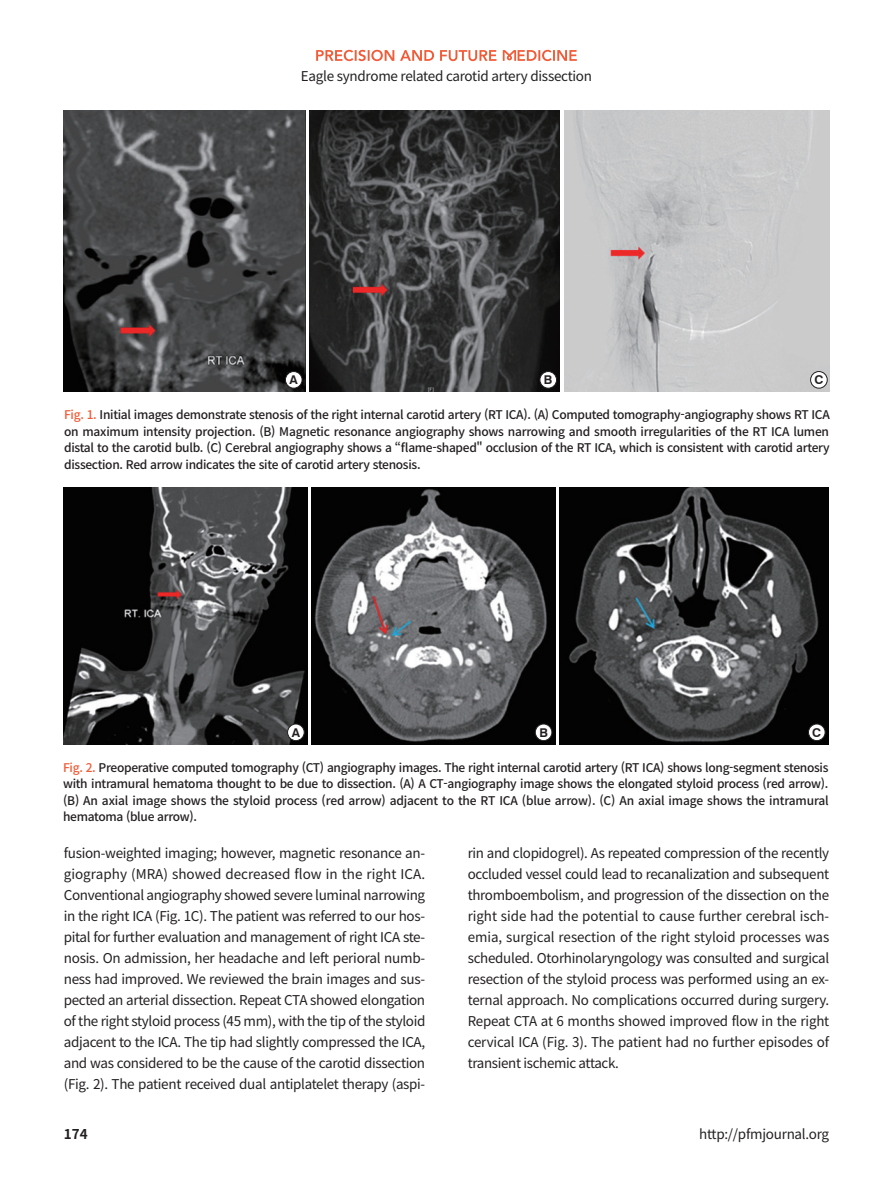
<style>
.page{position:relative;width:893px;height:1191px;background:#fff}
.page>*{position:absolute;margin:0;border:0;box-sizing:border-box;transform-origin:0 0}
.t1{font:13.5px/21px "Noto Sans CJ Kkr";letter-spacing:-.025em;color:#231f20;text-align:justify}
.t2{font:700 13.5px "Noto Sans CJ Kkr";color:#231f20}
.t3{font:700 12.15px "Swiss 721 BT";color:#231f20}
.t4{font:500 12px/16.5px "Noto Sans CJ Kkr";letter-spacing:-.025em;color:#231f20;text-align:justify}
.s1{color:#f15b37}
</style>
<div class="page">
<svg style="left:316px;top:50px;width:118px;height:11px"></svg>
<svg style="left:440px;top:50px;width:137px;height:11px"></svg>
<img style="left:64px;top:111px;width:241px;height:280px">
<div style="left:285px;top:371px;width:17px;height:17px;background:#fff;border-radius:50%"></div>
<div style="left:285px;top:371px;width:17px;height:17px;border:1px solid #231f20;border-radius:50%"></div>
<img style="left:309px;top:111px;width:251px;height:280px">
<div style="left:540px;top:371px;width:17px;height:17px;background:#fff;border-radius:50%"></div>
<div style="left:540px;top:371px;width:17px;height:17px;border:1px solid #231f20;border-radius:50%"></div>
<img style="left:564px;top:111px;width:266px;height:280px">
<div style="left:811px;top:371px;width:16px;height:17px;background:#fff;border-radius:50%"></div>
<div style="left:810px;top:371px;width:17px;height:17px;border:1px solid #231f20;border-radius:50%"></div>
<img style="left:63px;top:487px;width:244px;height:257px">
<img style="left:311px;top:487px;width:245px;height:257px">
<img style="left:560px;top:487px;width:269px;height:257px">
<div style="left:288px;top:724px;width:16px;height:16px;background:#fff;border-radius:50%"></div>
<div style="left:287px;top:724px;width:17px;height:17px;border:1px solid #231f20;border-radius:50%"></div>
<div style="left:535px;top:724px;width:17px;height:16px;background:#fff;border-radius:50%"></div>
<div style="left:535px;top:724px;width:17px;height:17px;border:1px solid #231f20;border-radius:50%"></div>
<div style="left:808px;top:724px;width:17px;height:16px;background:#fff;border-radius:50%"></div>
<div style="left:808px;top:724px;width:17px;height:17px;border:1px solid #231f20;border-radius:50%"></div>
<p class="t1" style="left:301px;top:65px;width:293px">Eagle syndrome related carotid artery dissection</p>
<p class="t3" style="left:290px;top:372px;width:10px">A</p>
<p class="t3" style="left:544px;top:372px;width:10px">B</p>
<p class="t3" style="left:814px;top:372px;width:10px">C</p>
<p class="t4" style="left:64px;top:407px;width:767px"><span class="s1">Fig. 1.</span> Initial images demonstrate stenosis of the right internal carotid artery (RT ICA). (A) Computed tomography-angiography shows RT ICA on maximum intensity projection. (B) Magnetic resonance angiography shows narrowing and smooth irregularities of the RT ICA lumen distal to the carotid bulb. (C) Cerebral angiography shows a “flame-shaped" occlusion of the RT ICA, which is consistent with carotid artery dissection. Red arrow indicates the site of carotid artery stenosis.</p>
<p class="t3" style="left:292px;top:725px;width:10px">A</p>
<p class="t3" style="left:539px;top:725px;width:10px">B</p>
<p class="t3" style="left:812px;top:725px;width:10px">C</p>
<p class="t4" style="left:63px;top:759px;width:767px"><span class="s1">Fig. 2.</span> Preoperative computed tomography (CT) angiography images. The right internal carotid artery (RT ICA) shows long-segment stenosis with intramural hematoma thought to be due to dissection. (A) A CT-angiography image shows the elongated styloid process (red arrow). (B) An axial image shows the styloid process (red arrow) adjacent to the RT ICA (blue arrow). (C) An axial image shows the intramural hematoma (blue arrow).</p>
<p class="t1" style="left:64px;top:842px;width:363px">fusion-weighted imaging; however, magnetic resonance an&shy;giography (MRA) showed decreased flow in the right ICA.<br>Conventional angiography showed severe luminal narrowing in the right ICA (Fig. 1C). The patient was referred to our hos&shy;pital for further evaluation and management of right ICA ste&shy;nosis. On admission, her headache and left perioral numb&shy;ness had improved. We reviewed the brain images and sus&shy;pected an arterial dissection. Repeat CTA showed elongation of the right styloid process (45 mm), with the tip of the styloid adjacent to the ICA. The tip had slightly compressed the ICA, and was considered to be the cause of the carotid dissection (Fig. 2). The patient received dual antiplatelet therapy (aspi-</p>
<p class="t1" style="left:468px;top:842px;width:363px">rin and clopidogrel). As repeated compression of the recently occluded vessel could lead to recanalization and subsequent thromboembolism, and progression of the dissection on the right side had the potential to cause further cerebral isch&shy;emia, surgical resection of the right styloid processes was scheduled. Otorhinolaryngology was consulted and surgical resection of the styloid process was performed using an ex&shy;ternal approach. No complications occurred during surgery.<br>Repeat CTA at 6 months showed improved flow in the right cervical ICA (Fig. 3). The patient had no further episodes of transient ischemic attack.</p>
<p class="t2" style="left:64px;top:1126px;width:25px">174</p>
<p class="t1" style="left:699px;top:1123px;width:132px">http://pfmjournal.org</p>
</div>
